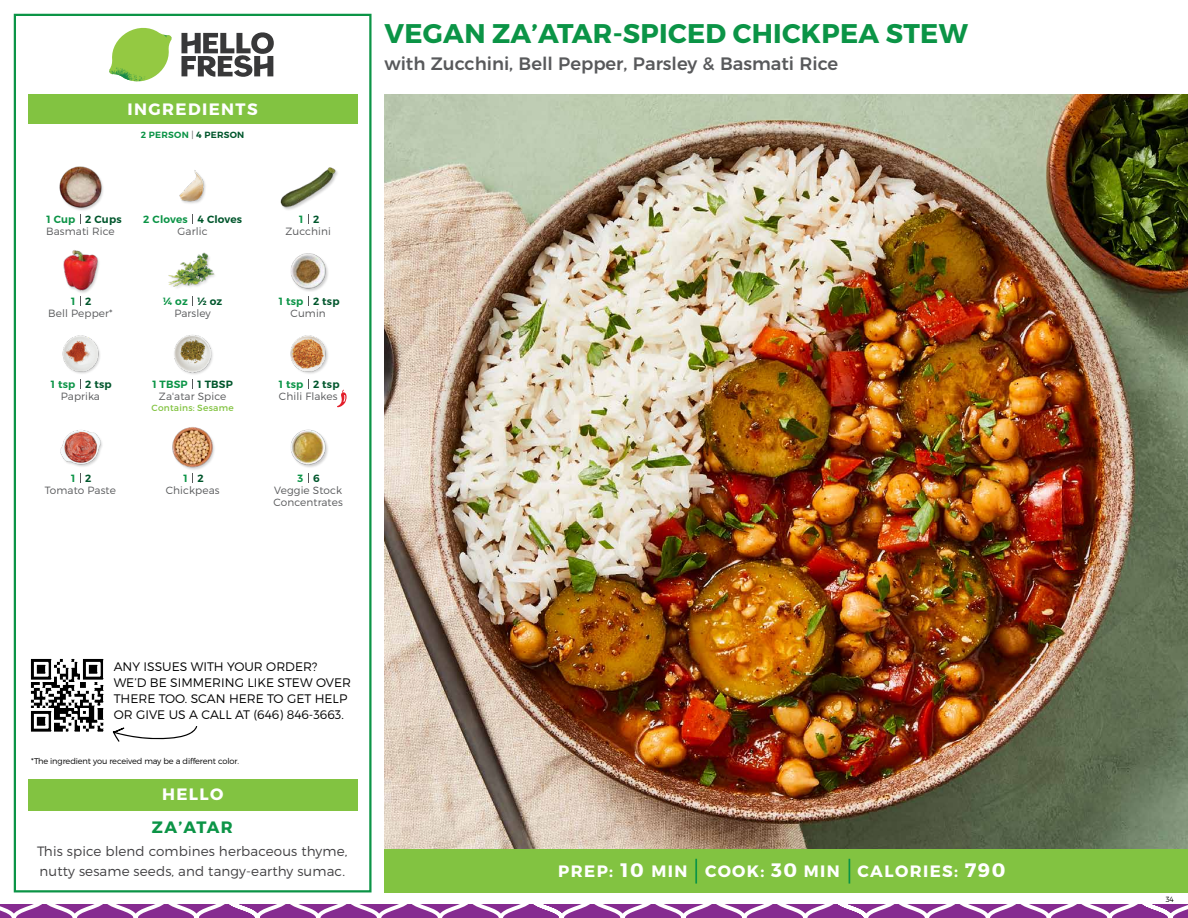
<style>
.page{position:relative;width:1188px;height:918px;background:#fff}
.page>*{position:absolute;margin:0;border:0;box-sizing:border-box;transform-origin:0 0}
.t1{font:700 27px "Montserrat";letter-spacing:.01em;color:#0b9446}
.t2{font:700 19.5px "Montserrat";color:#fff}
.t3{font:500 18px "Montserrat";color:#58595b}
.t4{font:700 16.5px "Montserrat";letter-spacing:.085em;color:#fff}
.t5{font:700 16.5px "Montserrat";letter-spacing:.045em;color:#0b9446}
.t6{font:300 13.5px/19.5px "Montserrat";letter-spacing:.01em;color:#414042}
.t7{font:300 12.3px/16px "Montserrat";color:#000}
.t8{font:300 10.5px/12px "Montserrat";letter-spacing:.01em;color:#58595b}
.t9{font:600 10.5px "Montserrat";letter-spacing:.02em;color:#00562c}
.t10{font:600 10.5px "Montserrat";letter-spacing:.02em;color:#0b9446}
.t11{font:600 9px "Montserrat";letter-spacing:.03em;color:#0b9446}
.t12{font:9px "Montserrat";letter-spacing:.025em;color:#82c341}
.t13{font:300 8.25px "Montserrat";letter-spacing:-.015em;color:#000}
.t14{font:300 7.5px "Montserrat";color:#000}
.s1{font-weight:300;color:#58595b}
.s2{color:#00562c}
.s3{font-size:19.5px}
</style>
<div class="page">
<svg style="left:0;top:904px;width:1188px;height:14px"></svg>
<div style="left:384px;top:849px;width:804px;height:43px;background:#82c341"></div>
<svg style="left:181px;top:32px;width:93px;height:45px"></svg>
<svg style="left:114px;top:28px;width:55px;height:36px"></svg>
<img style="left:143px;top:28px;width:29px;height:24px">
<img style="left:112px;top:48px;width:54px;height:10px">
<img style="left:109px;top:52px;width:55px;height:30px">
<img style="left:142px;top:58px;width:24px;height:23px">
<div style="left:28px;top:94px;width:330px;height:30px;background:#82c341"></div>
<div style="left:14px;top:14px;width:358px;height:878px;border:2px solid #0b9446"></div>
<div style="left:28px;top:779px;width:330px;height:32px;background:#82c341"></div>
<img style="left:168px;top:252px;width:47px;height:36px">
<img style="left:290px;top:253px;width:38px;height:39px">
<img style="left:179px;top:170px;width:27px;height:34px">
<div style="left:280px;top:167px;width:59px;height:44px;background:#000;opacity:.2"></div>
<img style="left:280px;top:167px;width:58px;height:42px">
<div style="left:63px;top:250px;width:38px;height:44px;background:#000;opacity:.2"></div>
<img style="left:63px;top:250px;width:38px;height:42px">
<div style="left:59px;top:166px;width:46px;height:45px;background:#000;opacity:.2"></div>
<img style="left:59px;top:166px;width:46px;height:43px">
<img style="left:174px;top:335px;width:39px;height:40px">
<img style="left:290px;top:335px;width:38px;height:39px">
<img style="left:62px;top:335px;width:38px;height:39px">
<div style="left:172px;top:427px;width:44px;height:44px;background:#000;opacity:.2"></div>
<img style="left:172px;top:427px;width:44px;height:42px">
<img style="left:290px;top:429px;width:38px;height:38px">
<img style="left:60px;top:430px;width:42px;height:37px">
<hr style="left:695px;top:859px;width:2px;height:25px;background:#0b9446">
<svg style="left:849px;top:859px;width:1px;height:25px"></svg>
<svg style="left:337px;top:390px;width:10px;height:17px"></svg>
<img style="left:384px;top:94px;width:804px;height:755px">
<img style="left:30px;top:658px;width:74px;height:74px">
<svg style="left:113px;top:726px;width:84px;height:16px"></svg>
<h3 class="t4" style="left:128px;top:99px;width:132px">INGREDIENTS</h3>
<p class="t11" style="left:141px;top:129px;width:105px">2 PERSON <span class="s1">|</span> <span class="s2">4 PERSON</span></p>
<p class="t10" style="left:46px;top:212px;width:31px">1 Cup</p>
<p class="t9" style="left:85px;top:212px;width:38px">2 Cups</p>
<p class="t10" style="left:143px;top:212px;width:46px">2 Cloves</p>
<p class="t10" style="left:299px;top:212px;width:6px">1</p>
<p class="t9" style="left:198px;top:212px;width:46px">4 Cloves</p>
<p class="t9" style="left:313px;top:212px;width:8px">2</p>
<p class="t8" style="left:46px;top:225px;width:70px">Basmati Rice</p>
<p class="t8" style="left:178px;top:225px;width:32px">Garlic</p>
<p class="t8" style="left:286px;top:225px;width:47px">Zucchini</p>
<p class="t10" style="left:71px;top:294px;width:6px">1</p>
<p class="t9" style="left:85px;top:294px;width:8px">2</p>
<p class="t9" style="left:198px;top:294px;width:26px">½ oz</p>
<p class="t9" style="left:313px;top:294px;width:28px">2 tsp</p>
<p class="t10" style="left:163px;top:294px;width:26px">¼ oz</p>
<p class="t10" style="left:279px;top:294px;width:26px">1 tsp</p>
<p class="t8" style="left:48px;top:307px;width:66px">Bell Pepper*</p>
<p class="t8" style="left:174px;top:307px;width:38px">Parsley</p>
<p class="t8" style="left:291px;top:307px;width:37px">Cumin</p>
<p class="t10" style="left:51px;top:378px;width:26px">1 tsp</p>
<p class="t9" style="left:85px;top:378px;width:28px">2 tsp</p>
<p class="t10" style="left:152px;top:378px;width:37px">1 TBSP</p>
<p class="t10" style="left:279px;top:378px;width:26px">1 tsp</p>
<p class="t9" style="left:198px;top:378px;width:37px">1 TBSP</p>
<p class="t9" style="left:313px;top:378px;width:28px">2 tsp</p>
<p class="t8" style="left:61px;top:390px;width:41px">Paprika</p>
<p class="t8" style="left:159px;top:390px;width:69px">Za'atar Spice</p>
<p class="t12" style="left:152px;top:402px;width:84px">Contains: Sesame</p>
<p class="t8" style="left:279px;top:390px;width:60px">Chili Flakes</p>
<p class="t10" style="left:71px;top:472px;width:6px">1</p>
<p class="t9" style="left:85px;top:472px;width:8px">2</p>
<p class="t9" style="left:198px;top:472px;width:8px">2</p>
<p class="t9" style="left:313px;top:472px;width:8px">6</p>
<p class="t10" style="left:184px;top:472px;width:6px">1</p>
<p class="t10" style="left:298px;top:472px;width:7px">3</p>
<p class="t8" style="left:45px;top:484px;width:73px">Tomato Paste</p>
<p class="t8" style="left:166px;top:484px;width:55px">Chickpeas</p>
<p class="t8" style="left:274px;top:484px;width:71px">Veggie Stock<br>Concentrates</p>
<h1 class="t1" style="left:385px;top:17px;width:585px">VEGAN ZA’ATAR-SPICED CHICKPEA STEW</h1>
<h3 class="t3" style="left:384px;top:49px;width:455px">with Zucchini, Bell Pepper, Parsley &amp; Basmati Rice</h3>
<p class="t7" style="left:114px;top:658px;width:239px">ANY ISSUES WITH YOUR ORDER?<br>WE’D BE SIMMERING LIKE STEW OVER<br>THERE TOO. SCAN HERE TO GET HELP<br>OR GIVE US A CALL AT (646) 846-3663.</p>
<p class="t13" style="left:31px;top:756px;width:209px">*The ingredient you received may be a different color.</p>
<h3 class="t4" style="left:162px;top:784px;width:63px">HELLO</h3>
<h3 class="t5" style="left:152px;top:817px;width:83px">ZA’ATAR</h3>
<p class="t6" style="left:37px;top:841px;width:312px">This spice blend combines herbaceous thyme, nutty sesame seeds, and tangy-earthy sumac.</p>
<h2 class="t2" style="left:965px;top:858px;width:42px">790</h2>
<h3 class="t4" style="left:558px;top:861px;width:131px">PREP: <span class="s3">10</span> MIN</h3>
<h3 class="t4" style="left:705px;top:861px;width:136px">COOK: <span class="s3">30</span> MIN</h3>
<h3 class="t4" style="left:858px;top:861px;width:102px">CALORIES:</h3>
<p class="t14" style="left:1166px;top:895px;width:10px">34</p>
</div>
